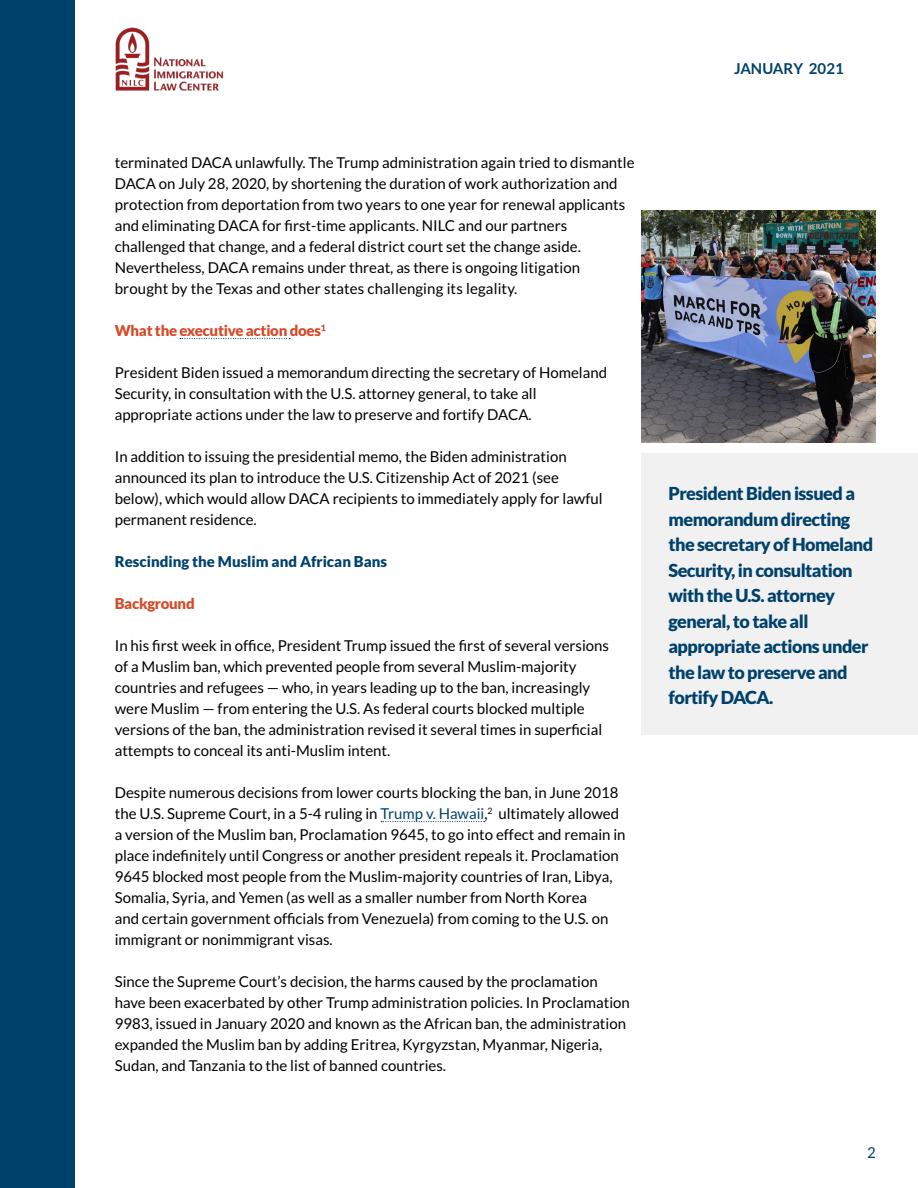
<style>
.page{position:relative;width:918px;height:1188px;background:#fff}
.page>*{position:absolute;margin:0;border:0;box-sizing:border-box;transform-origin:0 0}
.t1{font:900 18px/25.5px "Lato";letter-spacing:-.03em;color:#00416b}
.t2{font:15px/21px "Lato";color:#000}
.t3{font:900 15px "Lato";letter-spacing:-.02em;color:#d64a28}
.t4{font:900 15px "Lato";color:#00416b}
.t5{font:700 15px "Lato";color:#00416b}
.t6{font:15px "Lato";color:#00416b}
.s1{color:#00416b}
</style>
<div class="page">
<img style="left:115px;top:27px;width:109px;height:64px">
<div style="left:0;top:0;width:74px;height:1188px;background:#00416b"></div>
<svg style="left:180px;top:338px;width:110px;height:1px"></svg>
<svg style="left:381px;top:821px;width:104px;height:1px"></svg>
<div style="left:642px;top:453px;width:276px;height:282px;background:#f1f1f2"></div>
<img style="left:642px;top:210px;width:233px;height:233px">
<p class="t2" style="left:115px;top:152px;width:521px">terminated DACA unlawfully. The Trump administration again tried to dismantle DACA on July 28, 2020, by shortening the duration of work authorization and protection from deportation from two years to one year for renewal applicants and eliminating DACA for first-time applicants. NILC and our partners challenged that change, and a federal district court set the change aside.<br>Nevertheless, DACA remains under threat, as there is ongoing litigation brought by the Texas and other states challenging its legality.</p>
<p class="t3" style="left:115px;top:321px;width:213px">What the executive action does<sup>1</sup></p>
<p class="t2" style="left:115px;top:362px;width:494px">President Biden issued a memorandum directing the secretary of Homeland<br>Security, in consultation with the U.S. attorney general, to take all appropriate actions under the law to preserve and fortify DACA.</p>
<p class="t2" style="left:115px;top:446px;width:489px">In addition to issuing the presidential memo, the Biden administration announced its plan to introduce the U.S. Citizenship Act of 2021 (see below), which would allow DACA recipients to immediately apply for lawful permanent residence.</p>
<p class="t4" style="left:115px;top:552px;width:274px">Rescinding the Muslim and African Bans</p>
<p class="t3" style="left:115px;top:594px;width:81px">Background</p>
<p class="t2" style="left:115px;top:635px;width:496px">In his first week in office, President Trump issued the first of several versions of a Muslim ban, which prevented people from several Muslim-majority countries and refugees — who, in years leading up to the ban, increasingly were Muslim — from entering the U.S. As federal courts blocked multiple versions of the ban, the administration revised it several times in superficial attempts to conceal its anti-Muslim intent.</p>
<p class="t2" style="left:115px;top:782px;width:512px">Despite numerous decisions from lower courts blocking the ban, in June 2018 the U.S. Supreme Court, in a 5-4 ruling in <span class="s1">Trump v. Hawaii</span>,<sup>2</sup> ultimately allowed a version of the Muslim ban, Proclamation 9645, to go into effect and remain in place indefinitely until Congress or another president repeals it. Proclamation 9645 blocked most people from the Muslim-majority countries of Iran, Libya, Somalia, Syria, and Yemen (as well as a smaller number from North Korea<br>and certain government officials from Venezuela) from coming to the U.S. on immigrant or nonimmigrant visas.</p>
<p class="t2" style="left:115px;top:971px;width:517px">Since the Supreme Court’s decision, the harms caused by the proclamation have been exacerbated by other Trump administration policies. In Proclamation 9983, issued in January 2020 and known as the African ban, the administration expanded the Muslim ban by adding Eritrea, Kyrgyzstan, Myanmar, Nigeria, Sudan, and Tanzania to the list of banned countries.</p>
<p class="t5" style="left:734px;top:60px;width:111px">JANUARY 2021</p>
<p class="t1" style="left:668px;top:480px;width:206px">President Biden issued a memorandum directing the secretary of Homeland<br>Security, in consultation with the U.S. attorney general, to take all appropriate actions under the law to preserve and fortify DACA.</p>
<p class="t6" style="left:867px;top:1144px;width:10px">2</p>
</div>
